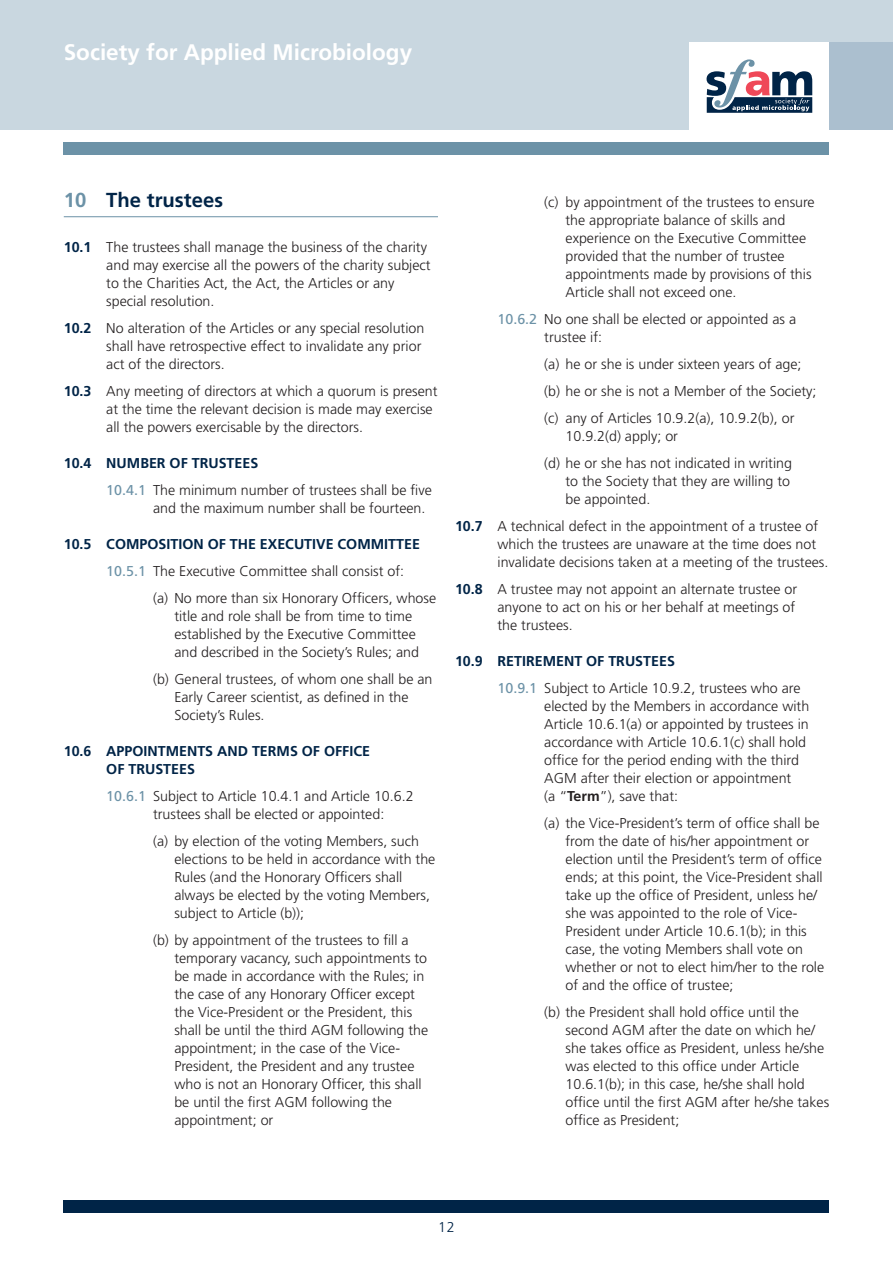
<style>
.page{position:relative;width:893px;height:1263px;background:#fff}
.page>*{position:absolute;margin:0;border:0;box-sizing:border-box;transform-origin:0 0}
.t1{font:700 22.5px "Frutiger";color:#fff}
.t2{font:700 20.25px "Frutiger";color:#002447}
.t3{font:300 14.25px/18px "Frutiger";color:#231f20}
.t4{font:700 14.25px/18px "Frutiger";color:#002447}
.t5{font:300 14.25px "Frutiger";color:#002447}
.s1{color:#6c92a7}
.s2{font-size:19.5px}
.s3{font-weight:700;color:#002447}
.s4{font-weight:400;color:#6c92a7}
.s5{font-weight:700}
</style>
<div class="page">
<hr style="left:64px;top:216px;width:374px;height:1px;background:#6c92a7">
<div style="left:64px;top:142px;width:765px;height:13px;background:#6c92a7"></div>
<div style="left:64px;top:1200px;width:765px;height:12px;background:#002447"></div>
<div style="left:0;top:0;width:893px;height:130px;background:#c9d7e0"></div>
<div style="left:690px;top:43px;width:139px;height:87px;background:#fff"></div>
<svg style="left:707px;top:59px;width:105px;height:54px"></svg>
<div style="left:829px;top:43px;width:64px;height:87px;background:#abbfcf"></div>
<p class="t1" style="left:64px;top:39px;width:350px">Society for Applied Microbiology</p>
<p class="t2" style="left:64px;top:188px;width:161px"><span class="s1">10</span> The trustee<span class="s2">s</span></p>
<p class="t3" style="left:106px;top:238px;width:326px;text-indent:-43px"><span class="s3">10.1</span> The trustees shall manage the business of the charity and may exercise all the powers of the charity subject to the Charities Act, the Act, the Articles or any special resolution.</p>
<p class="t3" style="left:106px;top:319px;width:320px;text-indent:-43px"><span class="s3">10.2</span> No alteration of the Articles or any special resolution shall have retrospective effect to invalidate any prior act of the directors.</p>
<p class="t3" style="left:106px;top:382px;width:333px;text-indent:-43px"><span class="s3">10.3</span> Any meeting of directors at which a quorum is present at the time the relevant decision is made may exercise all the powers exercisable by the directors.</p>
<p class="t4" style="left:64px;top:454px;width:196px">10.4 NUMBER OF TRUSTEES</p>
<p class="t3" style="left:153px;top:481px;width:280px;text-indent:-47px"><span class="s4">10.4.1</span> The minimum number of trustees shall be five and the maximum number shall be fourteen.</p>
<p class="t4" style="left:64px;top:535px;width:358px">10.5 COMPOSITION OF THE EXECUTIVE COMMITTEE</p>
<p class="t3" style="left:106px;top:562px;width:299px"><span class="s4">10.5.1</span> The Executive Committee shall consist of:</p>
<p class="t3" style="left:153px;top:589px;width:285px;text-align:center">(a) No more than six Honorary Officers, whose title and role shall be from time to time established by the Executive Committee<br>and described in the Society’s Rules; and</p>
<p class="t3" style="left:174px;top:670px;width:260px;text-indent:-21px">(b) General trustees, of whom one shall be an<br>Early Career scientist, as defined in the<br>Society’s Rules.</p>
<p class="t4" style="left:106px;top:742px;width:265px;text-indent:-43px">10.6 APPOINTMENTS AND TERMS OF OFFICE<br>OF TRUSTEES</p>
<p class="t3" style="left:153px;top:787px;width:262px;text-indent:-47px"><span class="s4">10.6.1</span> Subject to Article 10.4.1 and Article 10.6.2 trustees shall be elected or appointed:</p>
<p class="t3" style="left:174px;top:832px;width:263px;text-indent:-21px">(a) by election of the voting Members, such elections to be held in accordance with the Rules (and the Honorary Officers shall always be elected by the voting Members, subject to Article (b));</p>
<p class="t3" style="left:174px;top:931px;width:255px;text-indent:-21px">(b) by appointment of the trustees to fill a temporary vacancy, such appointments to be made in accordance with the Rules; in the case of any Honorary Officer except the Vice-President or the President, this shall be until the third AGM following the appointment; in the case of the Vice-President, the President and any trustee who is not an Honorary Officer, this shall be until the first AGM following the appointment; or</p>
<p class="t3" style="left:566px;top:193px;width:251px;text-indent:-21px">(c) by appointment of the trustees to ensure the appropriate balance of skills and experience on the Executive Committee provided that the number of trustee appointments made by provisions of this Article shall not exceed one.</p>
<p class="t3" style="left:544px;top:310px;width:253px;text-indent:-47px"><span class="s4">10.6.2</span> No one shall be elected or appointed as a trustee if:</p>
<p class="t3" style="left:544px;top:355px;width:259px">(a) he or she is under sixteen years of age;</p>
<p class="t3" style="left:544px;top:382px;width:274px">(b) he or she is not a Member of the Society;</p>
<p class="t3" style="left:566px;top:409px;width:230px;text-indent:-21px">(c) any of Articles 10.9.2(a), 10.9.2(b), or<br>10.9.2(d) apply; or</p>
<p class="t3" style="left:566px;top:454px;width:228px;text-indent:-21px">(d) he or she has not indicated in writing to the Society that they are willing to be appointed.</p>
<p class="t3" style="left:497px;top:517px;width:332px;text-indent:-43px"><span class="s3">10.7</span> A technical defect in the appointment of a trustee of which the trustees are unaware at the time does not invalidate decisions taken at a meeting of the trustees.</p>
<p class="t3" style="left:497px;top:580px;width:301px;text-indent:-43px"><span class="s3">10.8</span> A trustee may not appoint an alternate trustee or anyone to act on his or her behalf at meetings of the trustees.</p>
<p class="t4" style="left:455px;top:652px;width:221px">10.9 RETIREMENT OF TRUSTEES</p>
<p class="t3" style="left:544px;top:679px;width:266px;text-indent:-47px"><span class="s4">10.9.1</span> Subject to Article 10.9.2, trustees who are elected by the Members in accordance with Article 10.6.1(a) or appointed by trustees in accordance with Article 10.6.1(c) shall hold office for the period ending with the third AGM after their election or appointment<br>(a “<span class="s5">Term</span>”), save that:</p>
<p class="t3" style="left:566px;top:814px;width:260px;text-indent:-21px">(a) the Vice-President’s term of office shall be from the date of his/her appointment or election until the President’s term of office ends; at this point, the Vice-President shall take up the office of President, unless he/ she was appointed to the role of Vice-President under Article 10.6.1(b); in this case, the voting Members shall vote on whether or not to elect him/her to the role of and the office of trustee;</p>
<p class="t3" style="left:566px;top:1003px;width:265px;text-indent:-21px">(b) the President shall hold office until the second AGM after the date on which he/ she takes office as President, unless he/she was elected to this office under Article 10.6.1(b); in this case, he/she shall hold office until the first AGM after he/she takes office as President;</p>
<p class="t5" style="left:438px;top:1219px;width:18px">12</p>
</div>
